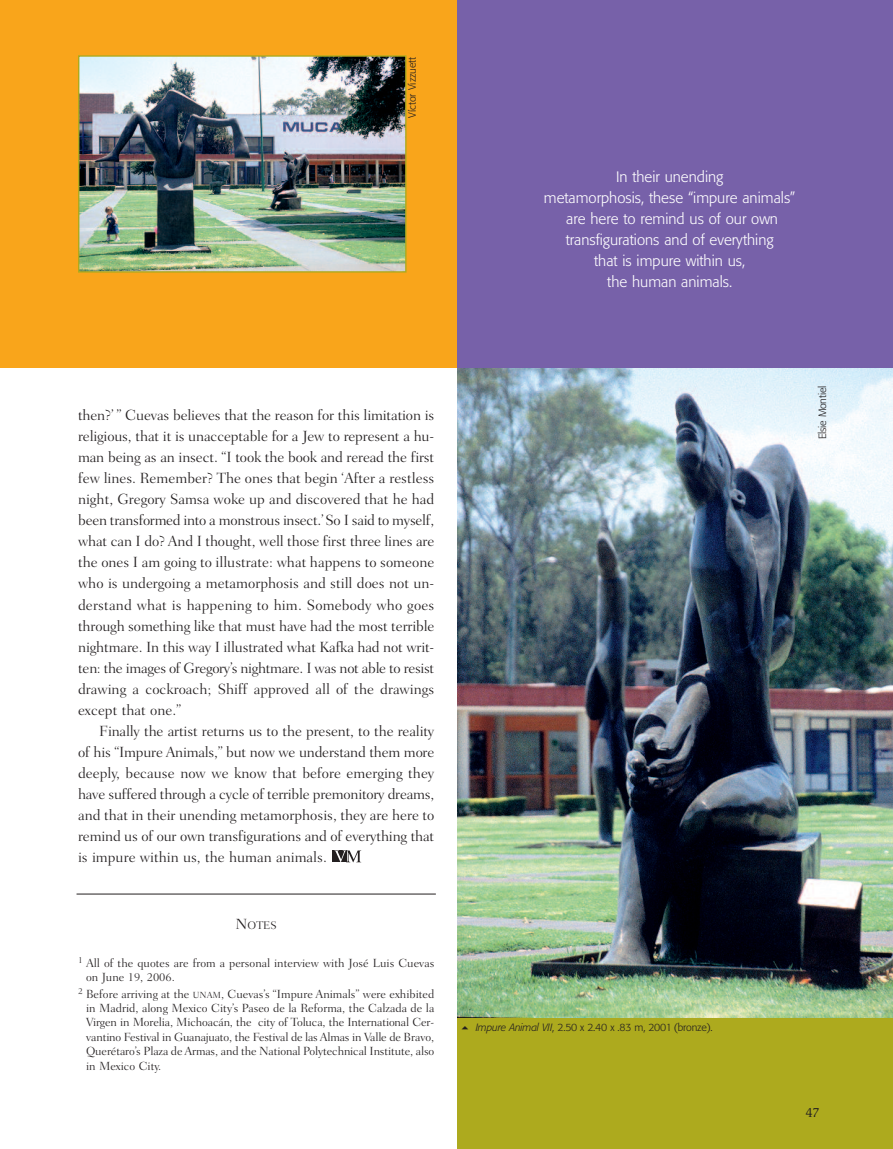
<style>
.page{position:relative;width:893px;height:1149px;background:#fff}
.page>*{position:absolute;margin:0;border:0;box-sizing:border-box;transform-origin:0 0}
.t1{font:300 15px/21px "Fairfield LH";color:#231f20;text-align:justify}
.t2{font:300 15px/21px "Formata";color:#fff;text-align:center}
.t3{font:13.5px "Slimbach";color:#231f20}
.t4{font:300 12px/14.4px "Fairfield LH";color:#231f20}
.t5{font:300 11.25px "Fairfield LH";color:#231f20}
.t6{font:300 10.5px "Formata";letter-spacing:-.015em;color:#231f20}
.s1{font-size:15px}
.s2{font-size:9px}
.s3{font-style:italic}
</style>
<div class="page">
<div style="left:457px;top:998px;width:436px;height:150px;background:#adaa1e"></div>
<img style="left:457px;top:367px;width:436px;height:649px">
<div style="left:0;top:0;width:457px;height:367px;background:#f9a51b"></div>
<img style="left:80px;top:57px;width:325px;height:213px">
<div style="left:78px;top:55px;width:329px;height:217px;border:1px solid #adaa1e"></div>
<div style="left:457px;top:0;width:436px;height:367px;background:#7761a9"></div>
<div style="left:332px;top:850px;width:14px;height:12px;background:#231f20"></div>
<svg style="left:334px;top:850px;width:27px;height:12px"></svg>
<hr style="left:77px;top:893px;width:359px;height:1px;background:#231f20">
<p class="t6" style="left:408px;top:117px;width:62px;rotate:-90deg">Víctor Vizzuett</p>
<p class="t1" style="left:78px;top:406px;width:358px">then?’ ” Cuevas believes that the reason for this limitation is religious, that it is unacceptable for a Jew to represent a hu&shy;man being as an insect. “I took the book and reread the first few lines. Remember? The ones that begin ‘After a restless night, Gregory Samsa woke up and discovered that he had been transformed into a monstrous insect.’So I said to myself, what can I do? And I thought, well those first three lines are the ones I am going to illustrate: what happens to someone who is undergoing a metamorphosis and still does not un&shy;derstand what is happening to him. Somebody who goes through something like that must have had the most terrible nightmare. In this way I illustrated what Kafka had not writ&shy;ten: the images of Gregory’s nightmare. I was not able to resist drawing a cockroach; Shiff approved all of the drawings except that one.”</p>
<p class="t1" style="left:78px;top:721px;width:358px;text-indent:21px">Finally the artist returns us to the present, to the reality of his “Impure Animals,” but now we understand them more deeply, because now we know that before emerging they have suffered through a cycle of terrible premonitory dreams, and that in their unending metamorphosis, they are here to remind us of our own transfigurations and of everything that is impure within us, the human animals.</p>
<p class="t5" style="left:236px;top:920px;width:43px"><span class="s1">N</span>OTES</p>
<p class="t4" style="left:86px;top:956px;width:350px;text-indent:-8px"><sup>1</sup> All of the quotes are from a personal interview with José Luis Cuevas on June 19, 2006.</p>
<p class="t4" style="left:86px;top:986px;width:350px;text-align:justify;text-indent:-8px"><sup>2</sup> Before arriving at the <span class="s2">UNAM</span>, Cuevas’s “Impure Animals” were exhibited in Madrid, along Mexico City’s Paseo de la Reforma, the Calzada de la Virgen in Morelia, Michoacán, the city of Toluca, the International Cer&shy;vantino Festival in Guanajuato, the Festival de las Almas in Valle de Bravo, Querétaro’s Plaza de Armas, and the National Polytechnical Institute, also in Mexico City.</p>
<p class="t2" style="left:544px;top:167px;width:253px">In their unending<br>metamorphosis, these “impure animals” are here to remind us of our own transfigurations and of everything<br>that is impure within us,<br>the human animals.</p>
<p class="t6" style="left:818px;top:439px;width:55px;rotate:-90deg">Elsie Montiel</p>
<p class="t6" style="left:476px;top:1022px;width:239px"><span class="s3">Impure Animal VII</span>, 2.50 x 2.40 x .83 m, 2001 (bronze).</p>
<p class="t3" style="left:806px;top:1106px;width:15px">47</p>
</div>
